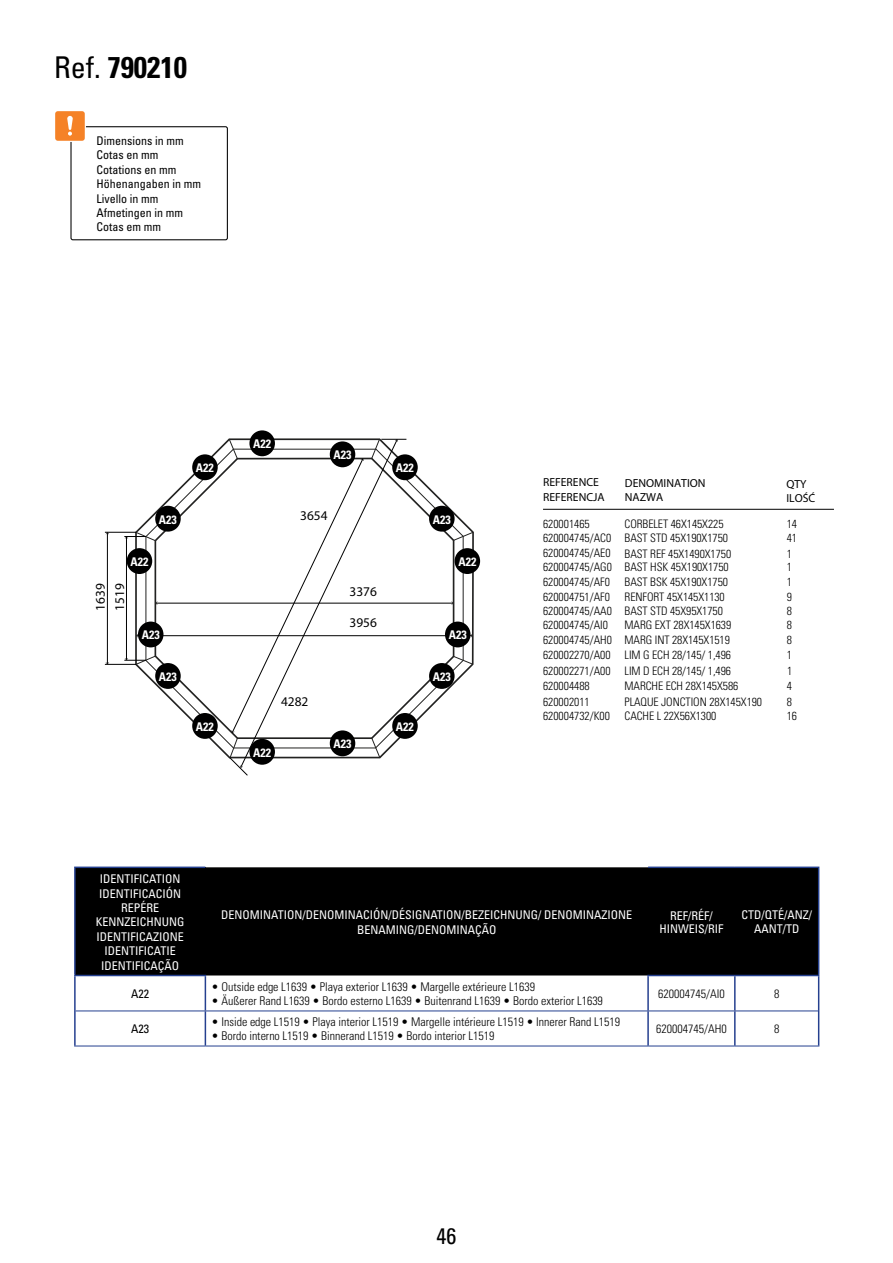
<style>
.page{position:relative;width:893px;height:1263px;background:#fff}
.page>*{position:absolute;margin:0;border:0;box-sizing:border-box;transform-origin:0 0}
.t1{font:700 condensed 30px "Univers";color:#000}
.t2{font:condensed 22.5px "Univers";color:#000}
.t3{font:13.35px/19.5px "Myriad Pro";color:#000}
.t4{font:300 condensed 12px "Univers";color:#000}
.t5{font:condensed 12px/14.4px "Univers";color:#fff;text-align:center}
.t6{font:condensed 12px/14.4px "Univers";color:#000}
.t7{font:700 condensed 12px "Univers";color:#fff}
.t8{font:300 condensed 11.7px/15.1px "Univers";letter-spacing:-.005em;color:#000}
.t9{font:11.7px/14.1px "Myriad Pro";color:#000}
.s1{font-weight:400}
</style>
<div class="page">
<div style="left:75px;top:867px;width:130px;height:108px;background:#000"></div>
<div style="left:205px;top:867px;width:613px;height:108px;background:#000"></div>
<hr style="left:74px;top:976px;width:2px;height:35px;background:#25408f">
<hr style="left:74px;top:1011px;width:2px;height:35px;background:#25408f">
<hr style="left:205px;top:976px;width:1px;height:34px;background:#25408f">
<hr style="left:205px;top:1011px;width:1px;height:35px;background:#25408f">
<hr style="left:647px;top:976px;width:2px;height:34px;background:#25408f">
<hr style="left:734px;top:976px;width:2px;height:34px;background:#25408f">
<hr style="left:818px;top:976px;width:1px;height:35px;background:#25408f">
<hr style="left:647px;top:1011px;width:2px;height:35px;background:#25408f">
<hr style="left:734px;top:1011px;width:2px;height:35px;background:#25408f">
<hr style="left:818px;top:1011px;width:1px;height:35px;background:#25408f">
<hr style="left:205px;top:1010px;width:443px;height:1px;background:#25408f">
<hr style="left:205px;top:1046px;width:443px;height:1px;background:#25408f">
<hr style="left:76px;top:1010px;width:129px;height:1px;background:#25408f">
<hr style="left:74px;top:1046px;width:131px;height:1px;background:#25408f">
<hr style="left:648px;top:1010px;width:87px;height:1px;background:#25408f">
<hr style="left:735px;top:1010px;width:83px;height:1px;background:#25408f">
<hr style="left:648px;top:1046px;width:87px;height:1px;background:#25408f">
<hr style="left:735px;top:1046px;width:84px;height:1px;background:#25408f">
<hr style="left:74px;top:866px;width:131px;height:2px;background:#25408f">
<hr style="left:74px;top:868px;width:2px;height:107px;background:#25408f">
<hr style="left:648px;top:866px;width:87px;height:2px;background:#25408f">
<hr style="left:735px;top:866px;width:84px;height:2px;background:#25408f">
<hr style="left:818px;top:868px;width:1px;height:107px;background:#25408f">
<hr style="left:74px;top:975px;width:132px;height:1px;background:#25408f">
<hr style="left:647px;top:975px;width:88px;height:1px;background:#25408f">
<hr style="left:735px;top:975px;width:84px;height:1px;background:#25408f">
<svg style="left:134px;top:438px;width:340px;height:320px"></svg>
<svg style="left:145px;top:448px;width:319px;height:300px"></svg>
<svg style="left:154px;top:456px;width:301px;height:284px"></svg>
<svg style="left:453px;top:532px;width:21px;height:9px"></svg>
<svg style="left:453px;top:656px;width:20px;height:9px"></svg>
<hr style="left:105px;top:664px;width:31px;height:1px;background:#000">
<hr style="left:105px;top:532px;width:31px;height:1px;background:#000">
<hr style="left:107px;top:533px;width:1px;height:131px;background:#000">
<hr style="left:126px;top:537px;width:1px;height:123px;background:#000">
<svg style="left:124px;top:532px;width:32px;height:9px"></svg>
<svg style="left:124px;top:655px;width:32px;height:10px"></svg>
<svg style="left:364px;top:439px;width:34px;height:320px"></svg>
<svg style="left:229px;top:439px;width:135px;height:337px"></svg>
<svg style="left:371px;top:439px;width:35px;height:20px"></svg>
<div style="left:70px;top:126px;width:158px;height:114px;border:1px solid #000;border-radius:2px"></div>
<div style="left:54px;top:110px;width:32px;height:32px;border:2px solid #fff;border-radius:2px"></div>
<div style="left:55px;top:111px;width:30px;height:30px;border:2px solid #f58227;border-radius:2px"></div>
<svg style="left:57px;top:111px;width:26px;height:30px"></svg>
<hr style="left:543px;top:509px;width:291px;height:1px;background:#000">
<div style="left:249px;top:430px;width:26px;height:26px;background:#000;border-radius:50%"></div>
<div style="left:249px;top:739px;width:26px;height:26px;background:#000;border-radius:50%"></div>
<div style="left:392px;top:713px;width:26px;height:26px;background:#000;border-radius:50%"></div>
<div style="left:392px;top:454px;width:26px;height:26px;background:#000;border-radius:50%"></div>
<div style="left:455px;top:548px;width:25px;height:26px;background:#000;border-radius:50%"></div>
<div style="left:127px;top:548px;width:25px;height:26px;background:#000;border-radius:50%"></div>
<div style="left:192px;top:713px;width:26px;height:26px;background:#000;border-radius:50%"></div>
<div style="left:192px;top:454px;width:26px;height:26px;background:#000;border-radius:50%"></div>
<div style="left:330px;top:441px;width:25px;height:26px;background:#000;border-radius:50%"></div>
<div style="left:330px;top:730px;width:25px;height:26px;background:#000;border-radius:50%"></div>
<div style="left:429px;top:663px;width:26px;height:26px;background:#000;border-radius:50%"></div>
<div style="left:429px;top:506px;width:26px;height:26px;background:#000;border-radius:50%"></div>
<div style="left:155px;top:663px;width:26px;height:26px;background:#000;border-radius:50%"></div>
<div style="left:138px;top:621px;width:25px;height:26px;background:#000;border-radius:50%"></div>
<div style="left:445px;top:621px;width:25px;height:26px;background:#000;border-radius:50%"></div>
<div style="left:155px;top:506px;width:26px;height:26px;background:#000;border-radius:50%"></div>
<h1 class="t1" style="left:54px;top:49px;width:135px"><span class="s1">Ref.</span> 790210</h1>
<p class="t6" style="left:96px;top:133px;width:106px">Dimensions in mm<br>Cotas en mm<br>Cotations en mm<br>Höhenangaben in mm<br>Livello in mm<br>Afmetingen in mm<br>Cotas em mm</p>
<p class="t7" style="left:159px;top:512px;width:19px">A23</p>
<p class="t7" style="left:196px;top:460px;width:19px">A22</p>
<p class="t7" style="left:253px;top:437px;width:19px">A22</p>
<p class="t7" style="left:334px;top:448px;width:19px">A23</p>
<p class="t3" style="left:300px;top:506px;width:29px">3654</p>
<p class="t7" style="left:396px;top:460px;width:19px">A22</p>
<p class="t7" style="left:433px;top:512px;width:19px">A23</p>
<p class="t7" style="left:130px;top:554px;width:19px">A22</p>
<p class="t7" style="left:458px;top:554px;width:19px">A22</p>
<p class="t3" style="left:90px;top:611px;width:29px;rotate:-90deg">1639<br>1519</p>
<p class="t3" style="left:350px;top:582px;width:29px">3376</p>
<p class="t3" style="left:350px;top:613px;width:29px">3956</p>
<p class="t7" style="left:142px;top:628px;width:19px">A23</p>
<p class="t7" style="left:449px;top:628px;width:19px">A23</p>
<p class="t7" style="left:159px;top:669px;width:19px">A23</p>
<p class="t7" style="left:196px;top:719px;width:19px">A22</p>
<p class="t3" style="left:281px;top:691px;width:29px">4282</p>
<p class="t7" style="left:253px;top:745px;width:19px">A22</p>
<p class="t7" style="left:334px;top:737px;width:19px">A23</p>
<p class="t7" style="left:396px;top:719px;width:19px">A22</p>
<p class="t7" style="left:433px;top:669px;width:19px">A23</p>
<p class="t9" style="left:543px;top:475px;width:63px">REFERENCE<br>REFERENCJA</p>
<p class="t9" style="left:625px;top:476px;width:82px">DENOMINATION<br>NAZWA</p>
<p class="t9" style="left:786px;top:476px;width:30px">QTY<br>ILOŚĆ</p>
<p class="t8" style="left:624px;top:516px;width:108px">CORBELET 46X145X225<br>BAST STD 45X190X1750<br>BAST REF 45X1490X1750</p>
<p class="t8" style="left:624px;top:559px;width:106px">BAST HSK 45X190X1750<br>BAST BSK 45X190X1750</p>
<p class="t8" style="left:624px;top:603px;width:108px">BAST STD 45X95X1750<br>MARG EXT 28X145X1639<br>MARG INT 28X145X1519<br>LIM G ECH 28/145/ 1,496<br>LIM D ECH 28/145/ 1,496</p>
<p class="t8" style="left:624px;top:678px;width:139px;line-height:16px">MARCHE ECH 28X145X586<br>PLAQUE JONCTION 28X145X190</p>
<p class="t8" style="left:543px;top:516px;width:48px">620001465</p>
<p class="t8" style="left:787px;top:516px;width:12px;text-align:justify">14<br>41<br>1</p>
<p class="t8" style="left:787px;top:559px;width:7px">1<br>1</p>
<p class="t8" style="left:787px;top:603px;width:7px;line-height:14.4px;text-align:justify">8<br>8<br>8</p>
<p class="t8" style="left:787px;top:678px;width:7px;line-height:16px">4<br>8</p>
<p class="t8" style="left:543px;top:530px;width:70px">620004745/AC0</p>
<p class="t8" style="left:543px;top:546px;width:70px;line-height:13.8px">620004745/AE0<br>620004745/AG0</p>
<p class="t8" style="left:543px;top:574px;width:68px">620004745/AF0<br>620004751/AF0</p>
<p class="t8" style="left:543px;top:603px;width:70px;line-height:14.4px">620004745/AA0<br>620004745/AI0<br>620004745/AH0</p>
<p class="t8" style="left:624px;top:590px;width:102px">RENFORT 45X145X1130</p>
<p class="t8" style="left:787px;top:590px;width:7px">9</p>
<p class="t8" style="left:543px;top:647px;width:69px;line-height:15.9px">620002270/A00<br>620002271/A00</p>
<p class="t8" style="left:543px;top:678px;width:48px;line-height:16px">620004488<br>620002011</p>
<p class="t8" style="left:543px;top:709px;width:175px">620004732/K00 CACHE L 22X56X1300</p>
<p class="t8" style="left:787px;top:709px;width:12px">16</p>
<p class="t8" style="left:787px;top:647px;width:7px;line-height:15.9px">1<br>1</p>
<p class="t5" style="left:96px;top:871px;width:90px">IDENTIFICATION<br>IDENTIFICACIÓN<br>REPÉRE<br>KENNZEICHNUNG<br>IDENTIFICAZIONE<br>IDENTIFICATIE<br>IDENTIFICAÇÃO</p>
<p class="t6" style="left:131px;top:986px;width:19px">A22</p>
<p class="t6" style="left:131px;top:1021px;width:19px">A23</p>
<p class="t5" style="left:221px;top:907px;width:412px">DENOMINATION/DENOMINACIÓN/DÉSIGNATION/BEZEICHNUNG/ DENOMINAZIONE<br>BENAMING/DENOMINAÇÃO</p>
<p class="t5" style="left:659px;top:908px;width:66px;line-height:13.5px">REF/RÉF/<br>HINWEIS/RIF</p>
<p class="t5" style="left:741px;top:907px;width:72px">CTD/QTÉ/ANZ/<br>AANT/TD</p>
<p class="t4" style="left:211px;top:979px;width:325px">• Outside edge L1639 • Playa exterior L1639 • Margelle extérieure L1639</p>
<p class="t4" style="left:211px;top:993px;width:393px">• Äußerer Rand L1639 • Bordo esterno L1639 • Buitenrand L1639 • Bordo exterior L1639</p>
<p class="t4" style="left:211px;top:1014px;width:410px">• Inside edge L1519 • Playa interior L1519 • Margelle intérieure L1519 • Innerer Rand L1519</p>
<p class="t4" style="left:211px;top:1028px;width:284px">• Bordo interno L1519 • Binnerand L1519 • Bordo interior L1519</p>
<p class="t4" style="left:658px;top:986px;width:68px">620004745/AI0</p>
<p class="t4" style="left:774px;top:986px;width:7px">8</p>
<p class="t4" style="left:656px;top:1021px;width:72px">620004745/AH0</p>
<p class="t4" style="left:774px;top:1021px;width:7px">8</p>
<h2 class="t2" style="left:436px;top:1221px;width:21px">46</h2>
</div>
